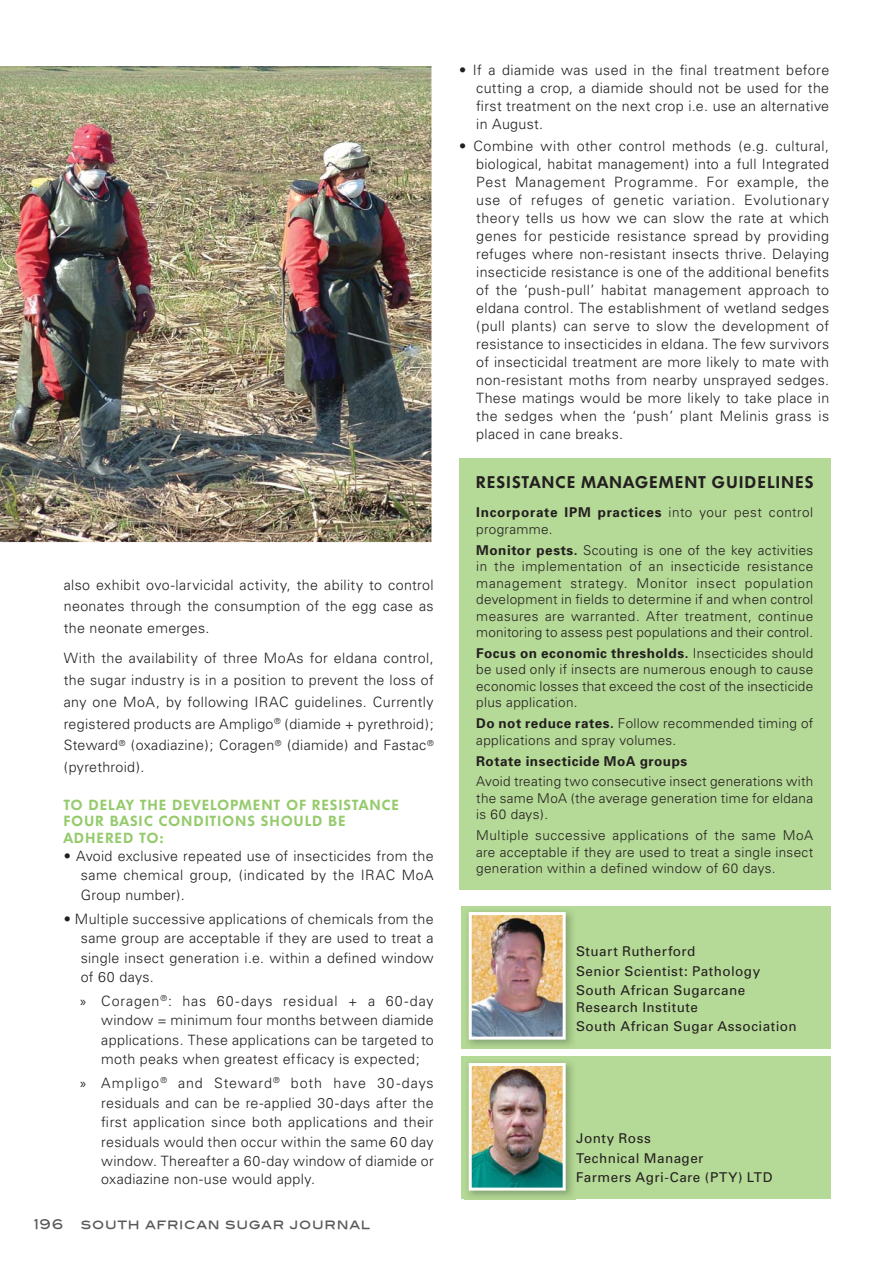
<style>
.page{position:relative;width:893px;height:1263px;background:#fff}
.page>*{position:absolute;margin:0;border:0;box-sizing:border-box;transform-origin:0 0}
.t1{font:600 16.5px "Limerick";letter-spacing:.1em;color:#231f20}
.t2{font:300 14.25px/18px "Univers";letter-spacing:.025em;color:#231f20;text-align:justify}
.t3{font:600 14.25px/16.5px "Limerick";letter-spacing:.1em;color:#95cb6c}
.t4{font:300 13.5px/16.5px "Univers";letter-spacing:.02em;color:#231f20;text-align:justify}
.t5{font:13.5px/19.5px "Univers";letter-spacing:.035em;color:#231f20}
.t6{font:13.5px "Blair Md ITCTT Medium";letter-spacing:.055em;color:#58595b;scale:.95 1}
.t7{font:700 13.5px "Univers";letter-spacing:.04em;color:#231f20}
.s1{font-family:"Myriad Pro";font-weight:400}
.s2{font-weight:700}
</style>
<div class="page">
<div style="left:461px;top:1057px;width:370px;height:142px;background:#b5d996"></div>
<img style="left:465px;top:1062px;width:110px;height:138px">
<img style="left:469px;top:1063px;width:97px;height:127px">
<div style="left:461px;top:906px;width:370px;height:142px;background:#b5d996"></div>
<img style="left:465px;top:911px;width:110px;height:138px">
<img style="left:469px;top:912px;width:97px;height:128px">
<div style="left:459px;top:458px;width:371px;height:432px;background:#b5d996"></div>
<img style="left:0;top:66px;width:432px;height:477px">
<p class="t2" style="left:64px;top:575px;width:371px;line-height:21.8px">also exhibit ovo-larvicidal activity, the ability to control neonates through the consumption of the egg case as the neonate emerges.</p>
<p class="t2" style="left:64px;top:649px;width:371px;line-height:21.8px">With the availability of three MoAs for eldana control, the sugar industry is in a position to prevent the loss of any one MoA, by following IRAC guidelines. Currently registered products are Ampligo<sup>®</sup> (diamide + pyrethroid); Steward<sup>®</sup> (oxadiazine); Coragen<sup>®</sup> (diamide) and Fastac<sup>® </sup>(pyrethroid).</p>
<p class="t3" style="left:64px;top:798px;width:337px">TO DELAY THE DEVELOPMENT OF RESISTANCE<br>FOUR BASIC CONDITIONS SHOULD BE<br>ADHERED TO:</p>
<p class="t2" style="left:81px;top:847px;width:354px;line-height:19.5px;text-indent:-17px">• Avoid exclusive repeated use of insecticides from the same chemical group, (indicated by the IRAC MoA Group number).</p>
<p class="t2" style="left:81px;top:910px;width:354px;line-height:19.5px;text-indent:-17px">• Multiple successive applications of chemicals from the same group are acceptable if they are used to treat a single insect generation i.e. within a defined window of 60 days.</p>
<p class="t2" style="left:101px;top:992px;width:334px;line-height:19.5px;text-indent:-21px"><span class="s1">»</span> Coragen<sup>®</sup>: has 60-days residual + a 60-day window = minimum four months between diamide applications. These applications can be targeted to moth peaks when greatest efficacy is expected;</p>
<p class="t2" style="left:101px;top:1075px;width:334px;line-height:19.5px;text-indent:-21px"><span class="s1">»</span> Ampligo<sup>®</sup> and Steward<sup>®</sup> both have 30-days residuals and can be re-applied 30-days after the first application since both applications and their residuals would then occur within the same 60 day window. Thereafter a 60-day window of diamide or</p>
<p class="t2" style="left:101px;top:1171px;width:215px">oxadiazine non-use would apply.</p>
<p class="t6" style="left:34px;top:1216px;width:33px">196</p>
<p class="t6" style="left:81px;top:1216px;width:306px">SOUTH AFRICAN SUGAR JOURNAL</p>
<p class="t2" style="left:476px;top:62px;width:354px;text-indent:-17px">• If a diamide was used in the final treatment before cutting a crop, a diamide should not be used for the first treatment on the next crop i.e. use an alternative in August.</p>
<p class="t2" style="left:476px;top:139px;width:354px;text-indent:-17px">• Combine with other control methods (e.g. cultural, biological, habitat management) into a full Integrated Pest Management Programme. For example, the use of refuges of genetic variation. Evolutionary theory tells us how we can slow the rate at which genes for pesticide resistance spread by providing refuges where non-resistant insects thrive. Delaying insecticide resistance is one of the additional benefits of the ‘push-pull’ habitat management approach to eldana control. The establishment of wetland sedges (pull plants) can serve to slow the development of resistance to insecticides in eldana. The few survivors of insecticidal treatment are more likely to mate with non-resistant moths from nearby unsprayed sedges.<br>These matings would be more likely to take place in the sedges when the ‘push’ plant Melinis grass is placed in cane breaks.</p>
<p class="t1" style="left:476px;top:475px;width:339px">RESISTANCE MANAGEMENT GUIDELINES</p>
<p class="t4" style="left:476px;top:506px;width:338px"><span class="s2">Incorporate IPM practices</span> into your pest control programme.</p>
<p class="t4" style="left:476px;top:543px;width:338px"><span class="s2">Monitor pests.</span> Scouting is one of the key activities in the implementation of an insecticide resistance management strategy. Monitor insect population development in fields to determine if and when control measures are warranted. After treatment, continue monitoring to assess pest populations and their control.</p>
<p class="t4" style="left:476px;top:646px;width:338px"><span class="s2">Focus on economic thresholds.</span> Insecticides should be used only if insects are numerous enough to cause economic losses that exceed the cost of the insecticide plus application.</p>
<p class="t4" style="left:476px;top:716px;width:338px"><span class="s2">Do not reduce rates.</span> Follow recommended timing of applications and spray volumes.</p>
<p class="t7" style="left:476px;top:756px;width:213px">Rotate insecticide MoA groups</p>
<p class="t4" style="left:476px;top:774px;width:338px">Avoid treating two consecutive insect generations with the same MoA (the average generation time for eldana is 60 days).</p>
<p class="t4" style="left:476px;top:828px;width:338px">Multiple successive applications of the same MoA are acceptable if they are used to treat a single insect generation within a defined window of 60 days.</p>
<p class="t5" style="left:576px;top:943px;width:186px">Stuart Rutherford<br>Senior Scientist: Pathology<br>South African Sugarcane</p>
<p class="t5" style="left:576px;top:998px;width:222px">Research Institute<br>South African Sugar Association</p>
<p class="t5" style="left:576px;top:1130px;width:198px">Jonty Ross<br>Technical Manager<br>Farmers Agri-Care (PTY) LTD</p>
</div>
